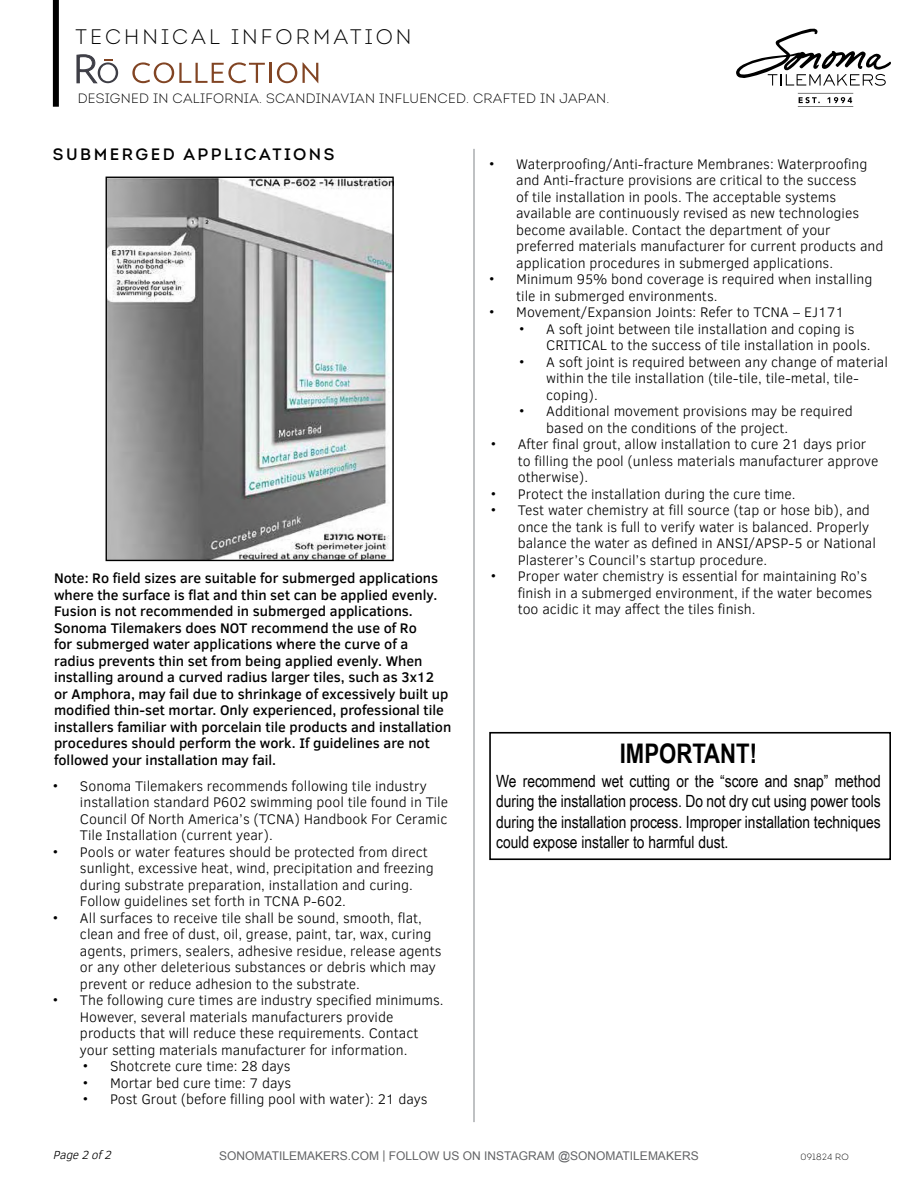
<style>
.page{position:relative;width:918px;height:1188px;background:#fff}
.page>*{position:absolute;margin:0;border:0;box-sizing:border-box;transform-origin:0 0}
.t1{font:700 27px "Arial Narrow";color:#000}
.t2{font:300 21px "Intro";letter-spacing:.15em;color:#000}
.t3{font:16.95px/20.2px "Arial Narrow";color:#000;text-align:justify}
.t4{font:16.5px "Intro";letter-spacing:.15em;color:#000}
.t5{font:300 14.25px/16.5px "Clear Sans";color:#000}
.t6{font:500 14.25px/16.5px "Clear Sans";color:#000}
.t7{font:300 13.5px "Intro";letter-spacing:.02em;color:#000}
.t8{font:12px "Arial";color:#636466}
.t9{font:italic 300 12px "Clear Sans";color:#000}
.t10{font:300 9px "Intro";letter-spacing:.03em;color:#000}
</style>
<div class="page">
<svg style="left:799px;top:97px;width:21px;height:6px"></svg>
<svg style="left:827px;top:97px;width:25px;height:6px"></svg>
<hr style="left:798px;top:93px;width:55px;height:1px;background:#000">
<hr style="left:798px;top:106px;width:55px;height:1px;background:#000">
<svg style="left:736px;top:28px;width:155px;height:58px"></svg>
<div style="left:53px;top:0;width:6px;height:107px;background:#000"></div>
<svg style="left:132px;top:62px;width:133px;height:21px"></svg>
<hr style="left:269px;top:63px;width:3px;height:20px;background:#814423">
<svg style="left:277px;top:62px;width:20px;height:21px"></svg>
<svg style="left:303px;top:62px;width:15px;height:21px"></svg>
<svg style="left:76px;top:54px;width:42px;height:30px"></svg>
<div style="left:489px;top:732px;width:402px;height:128px;border:2px solid #000"></div>
<img style="left:108px;top:179px;width:284px;height:380px">
<div style="left:106px;top:177px;width:288px;height:384px;border:1px solid #000"></div>
<hr style="left:473px;top:149px;width:2px;height:973px;background:#abadb0">
<h2 class="t2" style="left:76px;top:23px;width:337px">TECHNICAL INFORMATION</h2>
<p class="t7" style="left:78px;top:90px;width:533px">DESIGNED IN CALIFORNIA. SCANDINAVIAN INFLUENCED. CRAFTED IN JAPAN.</p>
<p class="t4" style="left:53px;top:144px;width:283px">SUBMERGED APPLICATIONS</p>
<p class="t6" style="left:54px;top:570px;width:399px">Note: Ro field sizes are suitable for submerged applications where the surface is flat and thin set can be applied evenly.<br>Fusion is not recommended in submerged applications.<br>Sonoma Tilemakers does NOT recommend the use of Ro<br>for submerged water applications where the curve of a radius prevents thin set from being applied evenly. When installing around a curved radius larger tiles, such as 3x12 or Amphora, may fail due to shrinkage of excessively built up modified thin-set mortar. Only experienced, professional tile installers familiar with porcelain tile products and installation procedures should perform the work. If guidelines are not followed your installation may fail.</p>
<p class="t5" style="left:80px;top:777px;width:370px;text-indent:-27px">• Sonoma Tilemakers recommends following tile industry installation standard P602 swimming pool tile found in Tile Council Of North America’s (TCNA) Handbook For Ceramic Tile Installation (current year).</p>
<p class="t5" style="left:80px;top:843px;width:355px;text-indent:-27px">• Pools or water features should be protected from direct sunlight, excessive heat, wind, precipitation and freezing during substrate preparation, installation and curing.<br>Follow guidelines set forth in TCNA P-602.</p>
<p class="t5" style="left:80px;top:909px;width:363px;text-indent:-27px">• All surfaces to receive tile shall be sound, smooth, flat, clean and free of dust, oil, grease, paint, tar, wax, curing agents, primers, sealers, adhesive residue, release agents or any other deleterious substances or debris which may prevent or reduce adhesion to the substrate.</p>
<p class="t5" style="left:80px;top:992px;width:365px;text-indent:-27px">• The following cure times are industry specified minimums.<br>However, several materials manufacturers provide products that will reduce these requirements. Contact your setting materials manufacturer for information.</p>
<p class="t5" style="left:83px;top:1058px;width:209px">• Shotcrete cure time: 28 days</p>
<p class="t5" style="left:83px;top:1075px;width:210px">• Mortar bed cure time: 7 days</p>
<p class="t5" style="left:83px;top:1091px;width:346px">• Post Grout (before filling pool with water): 21 days</p>
<p class="t5" style="left:516px;top:156px;width:369px;text-indent:-27px">• Waterproofing/Anti-fracture Membranes: Waterproofing and Anti-fracture provisions are critical to the success<br>of tile installation in pools. The acceptable systems available are continuously revised as new technologies become available. Contact the department of your preferred materials manufacturer for current products and application procedures in submerged applications.</p>
<p class="t5" style="left:516px;top:271px;width:358px;text-indent:-27px">• Minimum 95% bond coverage is required when installing tile in submerged environments.</p>
<p class="t5" style="left:489px;top:304px;width:357px">• Movement/Expansion Joints: Refer to TCNA – EJ171</p>
<p class="t5" style="left:546px;top:321px;width:326px;text-indent:-27px">• A soft joint between tile installation and coping is<br>CRITICAL to the success of tile installation in pools.</p>
<p class="t5" style="left:546px;top:354px;width:343px;text-indent:-27px">• A soft joint is required between any change of material within the tile installation (tile-tile, tile-metal, tile&shy;coping).</p>
<p class="t5" style="left:546px;top:403px;width:308px;text-indent:-27px">• Additional movement provisions may be required based on the conditions of the project.</p>
<p class="t5" style="left:518px;top:436px;width:362px;text-indent:-27px">• After final grout, allow installation to cure 21 days prior to filling the pool (unless materials manufacturer approve otherwise).</p>
<p class="t5" style="left:491px;top:486px;width:306px">• Protect the installation during the cure time.</p>
<p class="t5" style="left:518px;top:502px;width:360px;text-indent:-27px">• Test water chemistry at fill source (tap or hose bib), and once the tank is full to verify water is balanced. Properly balance the water as defined in ANSI/APSP-5 or National Plasterer’s Council’s startup procedure.</p>
<p class="t5" style="left:518px;top:568px;width:356px;text-indent:-27px">• Proper water chemistry is essential for maintaining Ro’s finish in a submerged environment, if the water becomes too acidic it may affect the tiles finish.</p>
<h1 class="t1" style="left:620px;top:733px;width:139px">IMPORTANT!</h1>
<p class="t3" style="left:496px;top:770px;width:386px">We recommend wet cutting or the “score and snap” method during the installation process. Do not dry cut using power tools during the installation process. Improper installation techniques could expose installer to harmful dust.</p>
<p class="t9" style="left:53px;top:1147px;width:63px">Page2 of2</p>
<p class="t8" style="left:219px;top:1148px;width:481px">SONOMATILEMAKERS.COM | FOLLOW US ON INSTAGRAM @SONOMATILEMAKERS</p>
<p class="t10" style="left:800px;top:1151px;width:50px">091824 RO</p>
</div>
